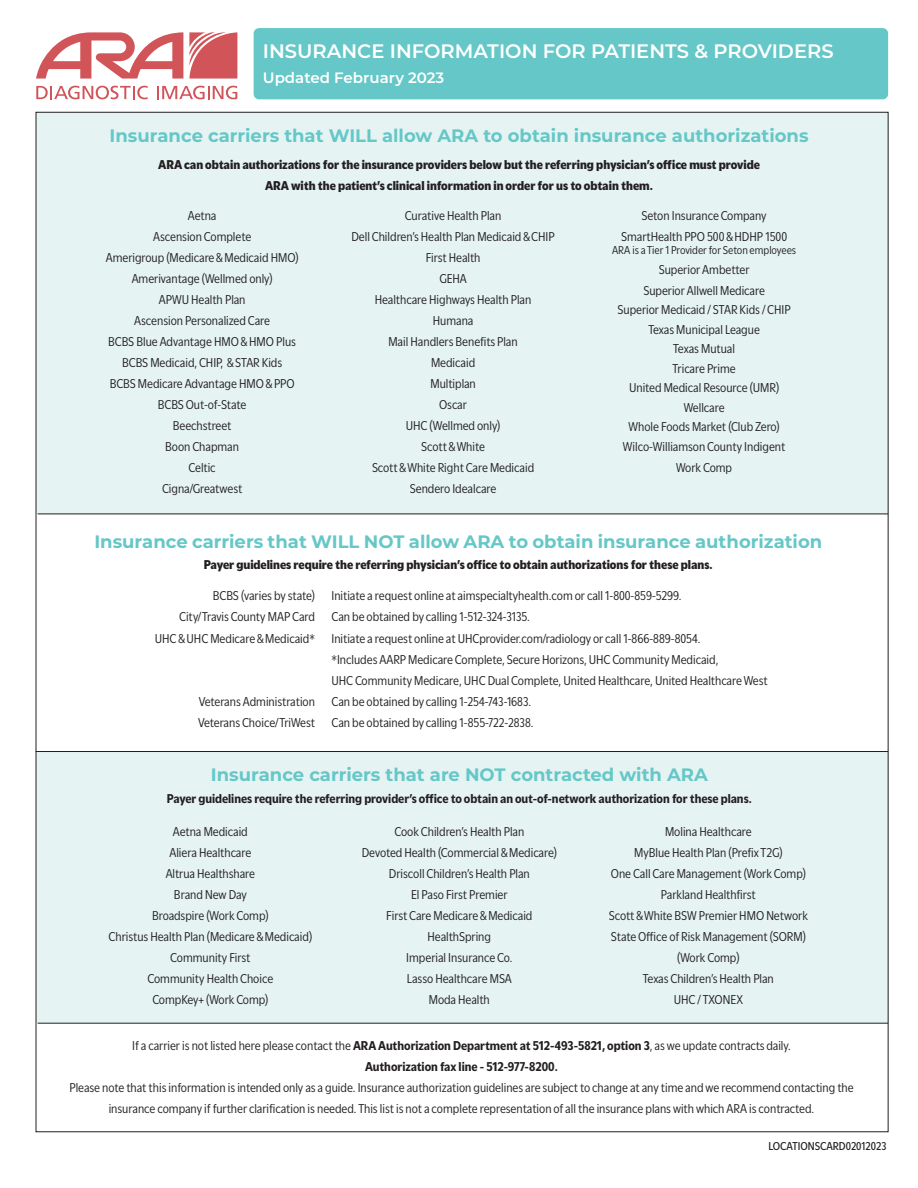
<style>
.page{position:relative;width:918px;height:1188px;background:#fff}
.page>*{position:absolute;margin:0;border:0;box-sizing:border-box;transform-origin:0 0}
.t1{font:600 19.5px "Montserrat";color:#fff}
.t2{font:700 18px "Montserrat";color:#65c7c7}
.t3{font:600 15px "Montserrat";color:#fff}
.t4{font:13.5px/21px "Utile Narrow";color:#231f20;text-align:center}
.t5{font:700 13.5px/21px "Utile Narrow";color:#231f20;text-align:center}
.t6{font:900 13.5px/21px "Utile Narrow";color:#231f20;text-align:center}
.t7{font:12px "Utile Narrow";color:#231f20}
.t8{font:500 12px "Utile Narrow";color:#231f20}
.s1{font-weight:400}
</style>
<div class="page">
<div style="left:36px;top:752px;width:852px;height:271px;background:#e5f4f3"></div>
<div style="left:36px;top:112px;width:852px;height:402px;background:#e5f4f3"></div>
<div style="left:254px;top:28px;width:634px;height:71px;background:#65c7c7;border-radius:5px"></div>
<hr style="left:38px;top:514px;width:850px;height:1px;background:#231f20">
<hr style="left:36px;top:751px;width:852px;height:1px;background:#231f20">
<hr style="left:38px;top:1023px;width:850px;height:1px;background:#231f20">
<svg style="left:36px;top:32px;width:147px;height:47px"></svg>
<svg style="left:36px;top:86px;width:112px;height:13px"></svg>
<svg style="left:157px;top:86px;width:80px;height:13px"></svg>
<svg style="left:189px;top:32px;width:48px;height:47px;background:#d76c70"></svg>
<h1 class="t1" style="left:263px;top:43px;width:572px">INSURANCE INFORMATION FOR PATIENTS &amp; PROVIDERS</h1>
<p class="t3" style="left:263px;top:72px;width:183px">Updated February 2023</p>
<h2 class="t2" style="left:110px;top:125px;width:700px">Insurance carriers that WILL allow ARA to obtain insurance authorizations</h2>
<p class="t6" style="left:158px;top:155px;width:603px">ARA can obtain authorizations for the insurance providers below but the referring physician’s office must provide<br>ARA with the patient’s clinical information in order for us to obtain them.</p>
<p class="t4" style="left:106px;top:205px;width:194px">Aetna<br>Ascension Complete<br>Amerigroup (Medicare &amp; Medicaid HMO)<br>Amerivantage (Wellmed only)<br>APWU Health Plan<br>Ascension Personalized Care<br>BCBS Blue Advantage HMO &amp; HMO Plus<br>BCBS Medicaid, CHIP, &amp; STAR Kids<br>BCBS Medicare Advantage HMO &amp; PPO<br>BCBS Out-of-State<br>Beechstreet<br>Boon Chapman<br>Celtic<br>Cigna/Greatwest</p>
<p class="t4" style="left:351px;top:205px;width:205px">Curative Health Plan<br>Dell Children’s Health Plan Medicaid &amp; CHIP<br>First Health<br>GEHA<br>Healthcare Highways Health Plan<br>Humana<br>Mail Handlers Benefits Plan<br>Medicaid<br>Multiplan<br>Oscar<br>UHC (Wellmed only)<br>Scott &amp; White<br>Scott &amp; White Right Care Medicaid<br>Sendero Idealcare</p>
<p class="t4" style="left:621px;top:205px;width:168px">Seton Insurance Company<br>SmartHealth PPO 500 &amp; HDHP 1500</p>
<p class="t7" style="left:612px;top:245px;width:186px">ARA is a Tier 1 Provider for Seton employees</p>
<p class="t4" style="left:643px;top:259px;width:123px">Superior Ambetter<br>Superior Allwell Medicare</p>
<p class="t4" style="left:617px;top:300px;width:175px;line-height:19.5px">Superior Medicaid / STAR Kids / CHIP<br>Texas Municipal League<br>Texas Mutual<br>Tricare Prime<br>United Medical Resource (UMR)<br>Wellcare<br>Whole Foods Market (Club Zero)<br>Wilco-Williamson County Indigent</p>
<p class="t4" style="left:676px;top:457px;width:58px">Work Comp</p>
<h2 class="t2" style="left:94px;top:532px;width:729px">Insurance carriers that WILL NOT allow ARA to obtain insurance authorization</h2>
<p class="t6" style="left:204px;top:555px;width:510px">Payer guidelines require the referring physician’s office to obtain authorizations for these plans.</p>
<p class="t4" style="left:213px;top:586px;width:470px">BCBS (varies by state) Initiate a request online at aimspecialtyhealth.com or call 1-800-859-5299.</p>
<p class="t4" style="left:179px;top:607px;width:352px">City/Travis County MAP Card Can be obtained by calling 1-512-324-3135.</p>
<p class="t4" style="left:155px;top:628px;width:547px">UHC &amp; UHC Medicare &amp; Medicaid* Initiate a request online at UHCprovider.com/radiology or call 1-866-889-8054.</p>
<p class="t4" style="left:332px;top:649px;width:388px">*Includes AARP Medicare Complete, Secure Horizons, UHC Community Medicaid,</p>
<p class="t4" style="left:332px;top:670px;width:438px">UHC Community Medicare, UHC Dual Complete, United Healthcare, United Healthcare West</p>
<p class="t4" style="left:199px;top:691px;width:334px">Veterans Administration Can be obtained by calling 1-254-743-1683.</p>
<p class="t4" style="left:198px;top:712px;width:337px">Veterans Choice/TriWest Can be obtained by calling 1-855-722-2838.</p>
<h2 class="t2" style="left:211px;top:764px;width:499px">Insurance carriers that are NOT contracted with ARA</h2>
<p class="t5" style="left:167px;top:790px;width:586px">Payer guidelines require the referring provider’s office to obtain an out-of-network authorization for these plans.</p>
<p class="t4" style="left:109px;top:821px;width:205px">Aetna Medicaid<br>Aliera Healthcare<br>Altrua Healthshare<br>Brand New Day<br>Broadspire (Work Comp)<br>Christus Health Plan (Medicare &amp; Medicaid)<br>Community First<br>Community Health Choice<br>CompKey+ (Work Comp)</p>
<p class="t4" style="left:362px;top:821px;width:197px">Cook Children’s Health Plan<br>Devoted Health (Commercial &amp; Medicare)<br>Driscoll Children’s Health Plan<br>El Paso First Premier<br>First Care Medicare &amp; Medicaid<br>HealthSpring<br>Imperial Insurance Co.<br>Lasso Healthcare MSA<br>Moda Health</p>
<p class="t4" style="left:609px;top:821px;width:201px">Molina Healthcare<br>MyBlue Health Plan (Prefix T2G)<br>One Call Care Management (Work Comp)<br>Parkland Healthfirst<br>Scott &amp; White BSW Premier HMO Network<br>State Office of Risk Management (SORM) (Work Comp)<br>Texas Children’s Health Plan<br>UHC / TXONEX</p>
<p class="t5" style="left:132px;top:1036px;width:660px"><span class="s1">If a carrier is not listed here please contact the</span> ARA Authorization Department at 512-493-5821, option 3<span class="s1">, as we update contracts daily.<br></span>Authorization fax line - 512-977-8200.</p>
<p class="t4" style="left:69px;top:1078px;width:786px">Please note that this information is intended only as a guide. Insurance authorization guidelines are subject to change at any time and we recommend contacting the insurance company if further clarification is needed. This list is not a complete representation of all the insurance plans with which ARA is contracted.</p>
<p class="t8" style="left:769px;top:1141px;width:119px">LOCATIONSCARD02012023</p>
</div>
